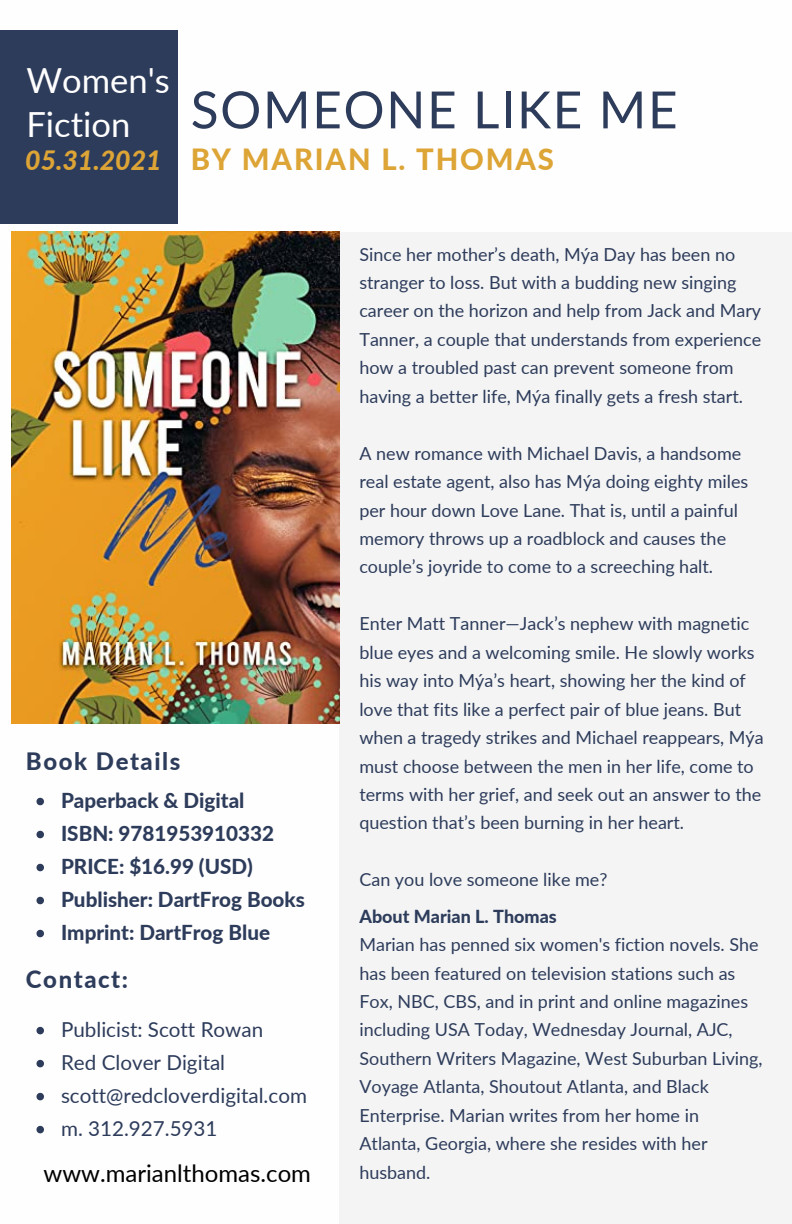
<style>
.page{position:relative;width:792px;height:1224px;background:#fff}
.page>*{position:absolute;margin:0;border:0;box-sizing:border-box;transform-origin:0 0}
.t1{font:51.4px "Lato";letter-spacing:.03em;color:#2d3c5b}
.t2{font:34.6px/43.6px "Lato";color:#fffefe}
.t3{font:800 29.2px "Lato";letter-spacing:.065em;color:#dda436}
.t4{font:italic 800 26.6px "Lato";color:#dda436}
.t5{font:24px "Lato";color:#000}
.t6{font:800 24px "Lato";letter-spacing:.065em;color:#2d3c5b}
.t7{font:800 20.6px "Lato";color:#2d3c5b}
.t8{font:20.6px "Lato";color:#2d3c5b}
.t9{font:18px/28.4px "Lato";color:#2d3c5b}
.t10{font:800 18px "Lato";color:#2d3c5b}
</style>
<div class="page">
<div style="left:0;top:30px;width:177px;height:194px;background:#2d3c5b"></div>
<div style="left:340px;top:232px;width:452px;height:991px;background:#f4f4f4"></div>
<img style="left:11px;top:232px;width:329px;height:492px">
<svg style="left:36px;top:798px;width:8px;height:7px"></svg>
<svg style="left:36px;top:831px;width:8px;height:7px"></svg>
<svg style="left:36px;top:864px;width:8px;height:7px"></svg>
<svg style="left:36px;top:897px;width:8px;height:7px"></svg>
<svg style="left:36px;top:930px;width:8px;height:7px"></svg>
<svg style="left:36px;top:1027px;width:8px;height:7px"></svg>
<svg style="left:36px;top:1060px;width:8px;height:7px"></svg>
<svg style="left:36px;top:1093px;width:8px;height:7px"></svg>
<svg style="left:36px;top:1126px;width:8px;height:7px"></svg>
<p class="t2" style="left:26px;top:58px;width:145px">Women's<br>Fiction</p>
<p class="t4" style="left:25px;top:144px;width:138px">05.31.2021</p>
<p class="t1" style="left:191px;top:78px;width:488px">SOMEONE LIKE ME</p>
<p class="t3" style="left:191px;top:141px;width:365px">BY MARIAN L. THOMAS</p>
<p class="t9" style="left:359px;top:239px;width:403px">Since her mother’s death, Mýa Day has been no stranger to loss. But with a budding new singing career on the horizon and help from Jack and Mary Tanner, a couple that understands from experience how a troubled past can prevent someone from having a better life, Mýa finally gets a fresh start.</p>
<p class="t6" style="left:26px;top:746px;width:156px">Book Details</p>
<p class="t7" style="left:61px;top:788px;width:185px">Paperback &amp; Digital</p>
<p class="t7" style="left:61px;top:821px;width:215px">ISBN: 9781953910332</p>
<p class="t7" style="left:61px;top:854px;width:193px">PRICE: $16.99 (USD)</p>
<p class="t7" style="left:61px;top:887px;width:245px">Publisher: DartFrog Books</p>
<p class="t7" style="left:61px;top:920px;width:211px">Imprint: DartFrog Blue</p>
<p class="t6" style="left:26px;top:964px;width:104px">Contact:</p>
<p class="t8" style="left:61px;top:1017px;width:204px">Publicist: Scott Rowan</p>
<p class="t8" style="left:61px;top:1050px;width:166px">Red Clover Digital</p>
<p class="t8" style="left:61px;top:1083px;width:247px">scott@redcloverdigital.com</p>
<p class="t8" style="left:61px;top:1116px;width:158px">m. 312.927.5931</p>
<p class="t9" style="left:359px;top:439px;width:390px">A new romance with Michael Davis, a handsome real estate agent, also has Mýa doing eighty miles per hour down Love Lane. That is, until a painful memory throws up a roadblock and causes the couple’s joyride to come to a screeching halt.</p>
<p class="t9" style="left:359px;top:609px;width:406px">Enter Matt Tanner—Jack’s nephew with magnetic blue eyes and a welcoming smile. He slowly works his way into Mýa’s heart, showing her the kind of love that fits like a perfect pair of blue jeans. But when a tragedy strikes and Michael reappears, Mýa must choose between the men in her life, come to terms with her grief, and seek out an answer to the question that’s been burning in her heart.</p>
<p class="t9" style="left:359px;top:865px;width:249px">Can you love someone like me?</p>
<p class="t10" style="left:359px;top:905px;width:199px">About Marian L. Thomas</p>
<p class="t9" style="left:359px;top:930px;width:405px">Marian has penned six women's fiction novels. She has been featured on television stations such as Fox, NBC, CBS, and in print and online magazines including USA Today, Wednesday Journal, AJC, Southern Writers Magazine, West Suburban Living, Voyage Atlanta, Shoutout Atlanta, and Black Enterprise. Marian writes from her home in Atlanta, Georgia, where she resides with her</p>
<p class="t5" style="left:44px;top:1159px;width:269px">www.marianlthomas.com</p>
<p class="t9" style="left:359px;top:1158px;width:73px">husband.</p>
</div>
